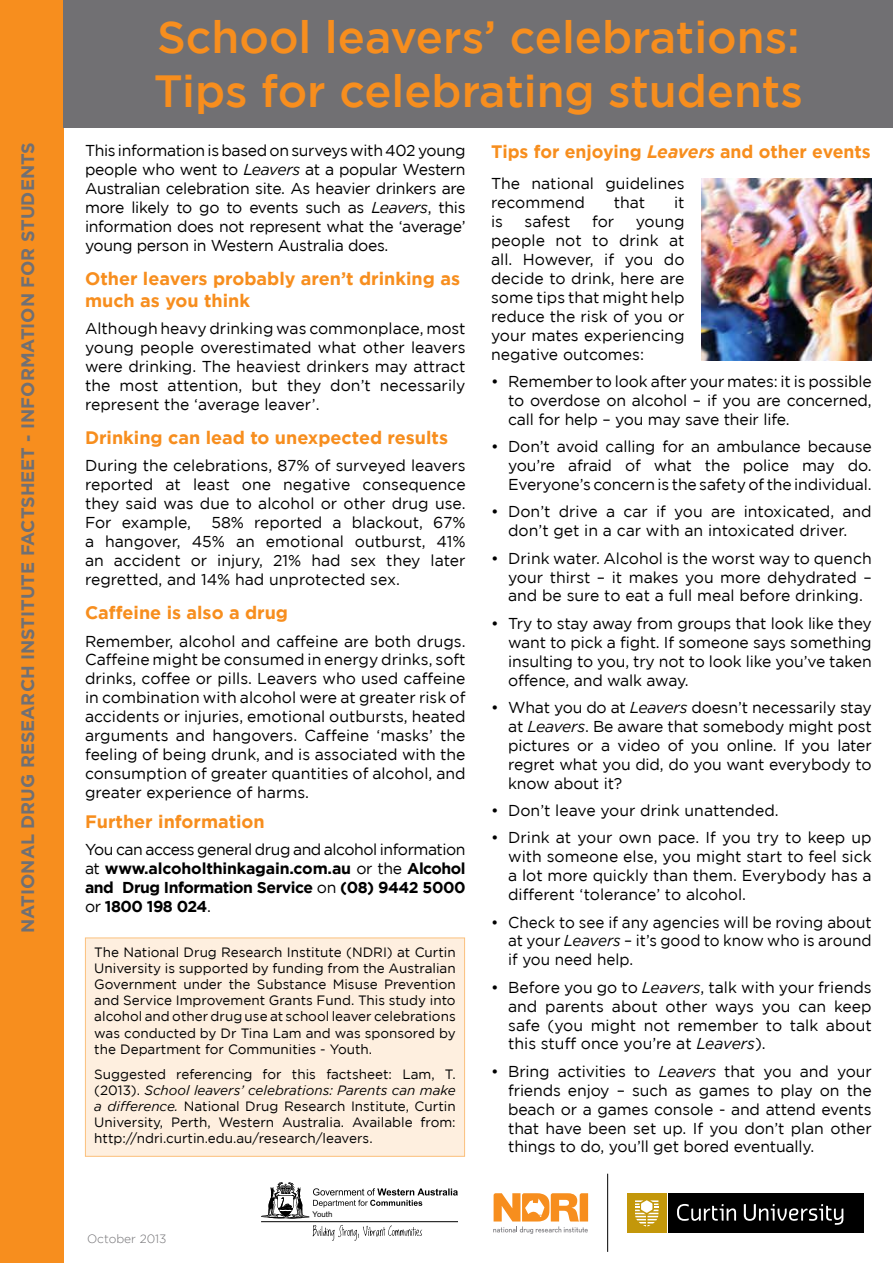
<style>
.page{position:relative;width:893px;height:1263px;background:#fff}
.page>*{position:absolute;margin:0;border:0;box-sizing:border-box;transform-origin:0 0}
.t1{font:500 45px/54px "Gotham";color:#f78e1e}
.t2{font:700 18px/21.6px "Gotham";color:#f78e1e}
.t3{font:700 18px "Gotham";color:#717073}
.t4{font:15.75px/18.9px "Gotham";color:#000;text-align:justify}
.t5{font:700 15.75px/18.9px "Gotham";letter-spacing:-.03em;color:#000;text-align:justify}
.t6{font:13.5px/16.2px "Gotham";color:#000;text-align:justify}
.t7{font:300 12px "Gotham";color:#717073}
.t8{font:7.8px "Arial";color:#000}
.s1{font-style:italic}
.s2{font-weight:400}
</style>
<div class="page">
<div style="left:0;top:0;width:64px;height:1263px;background:#f78e1e"></div>
<div style="left:64px;top:0;width:829px;height:128px;background:#717073"></div>
<img style="left:702px;top:179px;width:170px;height:181px">
<hr style="left:261px;top:1221px;width:197px;height:1px;background:#000">
<svg style="left:261px;top:1182px;width:197px;height:36px"></svg>
<svg style="left:313px;top:1225px;width:109px;height:16px"></svg>
<div style="left:85px;top:938px;width:380px;height:218px;background:#feefdf"></div>
<div style="left:85px;top:937px;width:380px;height:220px;border:1px solid #fbc17e"></div>
<svg style="left:493px;top:1193px;width:95px;height:41px"></svg>
<div style="left:627px;top:1193px;width:39px;height:39px;background:#c3970a"></div>
<svg style="left:635px;top:1200px;width:23px;height:26px"></svg>
<div style="left:668px;top:1193px;width:195px;height:39px;background:#000"></div>
<svg style="left:744px;top:1204px;width:99px;height:21px"></svg>
<svg style="left:677px;top:1204px;width:59px;height:17px"></svg>
<hr style="left:607px;top:1174px;width:1px;height:78px;background:#000">
<p class="t3" style="left:17px;top:933px;width:793px;rotate:-90deg">NATIONAL DRUG RESEARCH INSTITUTE FACTSHEET - INFORMATION FOR STUDENTS</p>
<h1 class="t1" style="left:154px;top:9px;width:650px">School leavers’ celebrations:<br>Tips for celebrating students</h1>
<p class="t4" style="left:85px;top:141px;width:382px">This information is based on surveys with 402 young people who went to <span class="s1">Leavers</span> at a popular Western Australian celebration site. As heavier drinkers are more likely to go to events such as <span class="s1">Leavers</span>, this information does not represent what the ‘average’ young person in Western Australia does.</p>
<p class="t2" style="left:85px;top:267px;width:376px">Other leavers probably aren’t drinking as much as you think</p>
<p class="t4" style="left:85px;top:319px;width:382px">Although heavy drinking was commonplace, most young people overestimated what other leavers were drinking. The heaviest drinkers may attract the most attention, but they don’t necessarily represent the ‘average leaver’.</p>
<p class="t2" style="left:85px;top:426px;width:365px">Drinking can lead to unexpected results</p>
<p class="t4" style="left:85px;top:456px;width:382px">During the celebrations, 87% of surveyed leavers reported at least one negative consequence they said was due to alcohol or other drug use.<br>For example,</p>
<p class="t2" style="left:491px;top:140px;width:381px">Tips for enjoying <span class="s1">Leavers</span> and other events</p>
<p class="t4" style="left:491px;top:174px;width:195px">The national guidelines recommend</p>
<p class="t4" style="left:614px;top:193px;width:33px">that</p>
<p class="t4" style="left:674px;top:193px;width:12px">it</p>
<p class="t4" style="left:491px;top:212px;width:13px">is</p>
<p class="t4" style="left:525px;top:212px;width:47px">safest</p>
<p class="t4" style="left:592px;top:212px;width:24px">for</p>
<p class="t4" style="left:491px;top:212px;width:195px;text-indent:145px">young people not to drink at all. However, if you do decide to drink, here are some tips that might help reduce the risk of you or your mates experiencing negative outcomes:</p>
<p class="t4" style="left:508px;top:372px;width:365px;text-indent:-17px">• Remember to look after your mates: it is possible to overdose on alcohol – if you are concerned, call for help – you may save their life.</p>
<p class="t4" style="left:508px;top:437px;width:365px;text-indent:-17px">• Don’t avoid calling for an ambulance because you’re afraid of what the police may do.<br>Everyone’s concern is the safety of the individual.</p>
<p class="t4" style="left:491px;top:502px;width:382px;text-align:center">• Don’t drive a car if you are intoxicated, and don’t get in a car with an intoxicated driver.</p>
<p class="t4" style="left:508px;top:548px;width:365px;text-indent:-17px">• Drink water. Alcohol is the worst way to quench your thirst – it makes you more dehydrated – and be sure to eat a full meal before drinking.</p>
<p class="t4" style="left:508px;top:614px;width:365px;text-indent:-17px">• Try to stay away from groups that look like they want to pick a fight. If someone says something insulting to you, try not to look like you’ve taken offence, and walk away.</p>
<p class="t4" style="left:508px;top:698px;width:365px;text-indent:-17px">• What you do at <span class="s1">Leavers</span> doesn’t necessarily stay at <span class="s1">Leavers</span>. Be aware that somebody might post pictures or a video of you online. If you later regret what you did, do you want everybody to know about it?</p>
<p class="t4" style="left:491px;top:801px;width:289px">• Don’t leave your drink unattended.</p>
<p class="t4" style="left:508px;top:828px;width:365px;text-indent:-17px">• Drink at your own pace. If you try to keep up with someone else, you might start to feel sick a lot more quickly than them. Everybody has a different ‘tolerance’ to alcohol.</p>
<p class="t4" style="left:508px;top:912px;width:365px;text-indent:-17px">• Check to see if any agencies will be roving about at your <span class="s1">Leavers</span> – it’s good to know who is around if you need help.</p>
<p class="t4" style="left:508px;top:977px;width:365px;text-indent:-17px">• Before you go to <span class="s1">Leavers</span>, talk with your friends and parents about other ways you can keep safe (you might not remember to talk about this stuff once you’re at <span class="s1">Leavers</span>).</p>
<p class="t4" style="left:508px;top:1061px;width:365px;text-indent:-17px">• Bring activities to <span class="s1">Leavers</span> that you and your friends enjoy – such as games to play on the beach or a games console - and attend events that have been set up. If you don’t plan other things to do, you’ll get bored eventually.</p>
<p class="t4" style="left:85px;top:513px;width:382px;text-indent:126px">58% reported a blackout, 67% a hangover, 45% an emotional outburst, 41% an accident or injury, 21% had sex they later regretted, and 14% had unprotected sex.</p>
<p class="t2" style="left:85px;top:601px;width:205px">Caffeine is also a drug</p>
<p class="t4" style="left:85px;top:631px;width:382px">Remember, alcohol and caffeine are both drugs.<br>Caffeine might be consumed in energy drinks, soft drinks, coffee or pills. Leavers who used caffeine in combination with alcohol were at greater risk of accidents or injuries, emotional outbursts, heated arguments and hangovers. Caffeine ‘masks’ the feeling of being drunk, and is associated with the consumption of greater quantities of alcohol, and greater experience of harms.</p>
<p class="t2" style="left:85px;top:810px;width:181px">Further information</p>
<p class="t5" style="left:85px;top:840px;width:382px"><span class="s2">You can access general drug and alcohol information at</span> www.alcoholthinkagain.com.au <span class="s2">or the</span> Alcohol and Drug Information Service <span class="s2">on</span> (08) 9442 5000 <span class="s2">or</span> 1800 198 024<span class="s2">.</span></p>
<p class="t6" style="left:94px;top:943px;width:363px">The National Drug Research Institute (NDRI) at Curtin University is supported by funding from the Australian Government under the Substance Misuse Prevention and Service Improvement Grants Fund. This study into alcohol and other drug use at school leaver celebrations was conducted by Dr Tina Lam and was sponsored by the Department for Communities - Youth.</p>
<p class="t6" style="left:94px;top:1065px;width:363px">Suggested referencing for this factsheet: Lam, T. (2013). <span class="s1">School leavers’ celebrations: Parents can make a difference.</span> National Drug Research Institute, Curtin University, Perth, Western Australia. Available from: http://ndri.curtin.edu.au/research/leavers.</p>
<p class="t7" style="left:87px;top:1232px;width:81px">October 2013</p>
<p class="t8" style="left:313px;top:1209px;width:21px">Youth</p>
</div>
